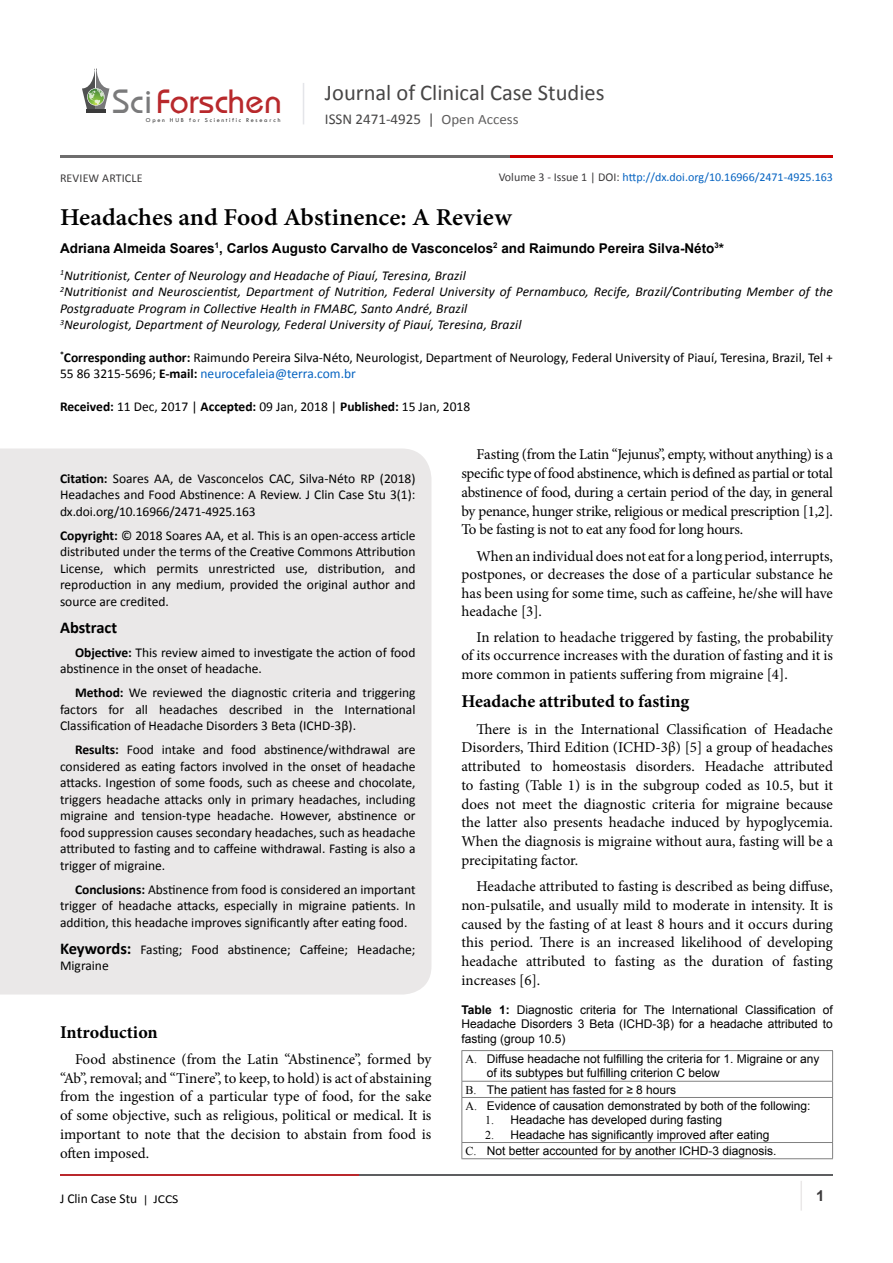
<style>
.page{position:relative;width:893px;height:1263px;background:#fff}
.page>*{position:absolute;margin:0;border:0;box-sizing:border-box;transform-origin:0 0}
.t1{font:35.1px "Opal";color:#b8292c}
.t2{font:600 24.15px "Minion Pro";color:#000;scale:1.05 1}
.t3{font:22.5px "Calibri";color:#474646}
.List_Paragraph{font:700 18px "Minion Pro";letter-spacing:-.005em;color:#000}
.List_Paragraph-2{font:700 16.5px "Calibri";color:#000}
.t4{font:15px/18.8px "Minion Pro";letter-spacing:-.005em;color:#000;text-align:justify}
.t5{font:15px "Calibri";color:#474646}
.t6{font:700 15px "Arial";color:#3c3a3b}
.List_Paragraph-3{font:13.5px/16.5px "Calibri";color:#000;text-align:justify}
.t7{font:italic 13.5px/16.5px "Calibri";letter-spacing:.01em;color:#000}
.t8{font:700 13.5px "Arial";color:#000}
.t9{font:12px/14.4px "Arial";color:#000}
.t10{font:12px "Calibri";color:#0563c1}
.t11{font:12px "Calibri";letter-spacing:.01em;color:#3c3a3b}
.t12{font:6.15px "Tw Cen";letter-spacing:.28em;color:#3a3a3a}
.s1{color:#7a7a7b}
.s2{font-size:14.25px;color:#605f5f}
.s3{color:#3c3a3b}
.s4{font-weight:700}
.s5{color:#0563c1}
.s6{font-weight:700;font-size:16.5px}
.s7{font-family:"Times New Roman"}
.s8{font-family:"Arial";font-size:10.8px}
.s9{font-size:12.15px}
</style>
<div class="page">
<hr style="left:86px;top:109px;width:19px;height:4px;background:#3a3a3a">
<svg style="left:82px;top:68px;width:27px;height:41px"></svg>
<hr style="left:303px;top:83px;width:1px;height:41px;background:#e4e5e9">
<hr style="left:800px;top:1181px;width:2px;height:29px;background:#eae8e8">
<hr style="left:60px;top:1174px;width:300px;height:2px;background:#b9282c">
<hr style="left:359px;top:1174px;width:474px;height:2px;background:#5d5e60">
<hr style="left:60px;top:155px;width:535px;height:2px;background:#6e6d6d">
<hr style="left:511px;top:155px;width:322px;height:2px;background:#ca0000">
<div style="left:0;top:448px;width:431px;height:546px;background:#eae8e8"></div>
<hr style="left:461px;top:1050px;width:372px;height:1px;background:#808080">
<hr style="left:461px;top:1051px;width:1px;height:30px;background:#808080">
<hr style="left:832px;top:1051px;width:1px;height:30px;background:#808080">
<hr style="left:461px;top:1081px;width:372px;height:1px;background:#808080">
<svg style="left:461px;top:1081px;width:1px;height:16px"></svg>
<svg style="left:832px;top:1081px;width:1px;height:16px"></svg>
<hr style="left:461px;top:1097px;width:372px;height:1px;background:#808080">
<hr style="left:461px;top:1098px;width:1px;height:44px;background:#808080">
<hr style="left:832px;top:1098px;width:1px;height:44px;background:#808080">
<hr style="left:461px;top:1142px;width:372px;height:1px;background:#808080">
<svg style="left:461px;top:1143px;width:1px;height:15px"></svg>
<svg style="left:832px;top:1143px;width:1px;height:15px"></svg>
<hr style="left:461px;top:1158px;width:372px;height:1px;background:#808080">
<p class="t1" style="left:113px;top:80px;width:171px"><span class="s1">Sci</span>Forschen</p>
<p class="t12" style="left:146px;top:116px;width:136px">Open HUB for Scientific Research</p>
<h3 class="t3" style="left:325px;top:78px;width:281px">Journal of Clinical Case Studies</h3>
<p class="t5" style="left:325px;top:110px;width:195px">ISSN 2471-4925 | <span class="s2">Open Access</span></p>
<p class="t10" style="left:499px;top:170px;width:336px"><span class="s3">Volume 3 - Issue 1 | DOI:</span> http://dx.doi.org/10.16966/2471-4925.163</p>
<p class="t11" style="left:60px;top:171px;width:84px">REVIEW ARTICLE</p>
<p class="t2" style="left:60px;top:200px;width:432px">Headaches and Food Abstinence: A Review</p>
<p class="t8" style="left:60px;top:239px;width:666px">Adriana Almeida Soares<sup>1</sup>, Carlos Augusto Carvalho de Vasconcelos<sup>2</sup> and Raimundo Pereira Silva-Néto<sup>3</sup>*</p>
<p class="t7" style="left:60px;top:266px;width:407px"><sup>1</sup>Nutritionist, Center of Neurology and Headache of Piauí, Teresina, Brazil</p>
<p class="t7" style="left:60px;top:283px;width:774px"><sup>2</sup>Nutritionist and Neuroscientist, Department of Nutrition, Federal University of Pernambuco, Recife, Brazil/Contributing Member of the<br>Postgraduate Program in Collective Health in FMABC, Santo André, Brazil</p>
<p class="t7" style="left:60px;top:316px;width:463px"><sup>3</sup>Neurologist, Department of Neurology, Federal University of Piauí, Teresina, Brazil</p>
<p class="List_Paragraph-3" style="left:60px;top:349px;width:774px"><sup>*</sup><span class="s4">Corresponding author:</span> Raimundo Pereira Silva-Néto, Neurologist, Department of Neurology, Federal University of Piauí, Teresina, Brazil, Tel +<br>55 86 3215-5696; <span class="s4">E-mail:</span> <span class="s5">neurocefaleia@terra.com.br</span></p>
<p class="List_Paragraph-3" style="left:60px;top:398px;width:412px"><span class="s4">Received:</span> 11 Dec, 2017 | <span class="s4">Accepted:</span> 09 Jan, 2018 | <span class="s4">Published:</span> 15 Jan, 2018</p>
<p class="List_Paragraph-3" style="left:60px;top:470px;width:357px"><span class="s4">Citation:</span> Soares AA, de Vasconcelos CAC, Silva-Néto RP (2018)<br>Headaches and Food Abstinence: A Review. J Clin Case Stu 3(1): dx.doi.org/10.16966/2471-4925.163</p>
<p class="List_Paragraph-3" style="left:60px;top:527px;width:357px"><span class="s4">Copyright:</span> © 2018 Soares AA, et al. This is an open-access article distributed under the terms of the Creative Commons Attribution License, which permits unrestricted use, distribution, and reproduction in any medium, provided the original author and source are credited.</p>
<p class="List_Paragraph-2" style="left:60px;top:617px;width:59px">Abstract</p>
<p class="List_Paragraph-3" style="left:60px;top:644px;width:357px;text-indent:15px"><span class="s4">Objective:</span> This review aimed to investigate the action of food abstinence in the onset of headache.</p>
<p class="List_Paragraph-3" style="left:60px;top:685px;width:357px;text-indent:15px"><span class="s4">Method:</span> We reviewed the diagnostic criteria and triggering factors for all headaches described in the International Classification of Headache Disorders 3 Beta (ICHD-3β).</p>
<p class="List_Paragraph-3" style="left:60px;top:742px;width:357px;text-indent:15px"><span class="s4">Results:</span> Food intake and food abstinence/withdrawal are considered as eating factors involved in the onset of headache attacks. Ingestion of some foods, such as cheese and chocolate, triggers headache attacks only in primary headaches, including migraine and tension-type headache. However, abstinence or food suppression causes secondary headaches, such as headache attributed to fasting and to caffeine withdrawal. Fasting is also a trigger of migraine.</p>
<p class="List_Paragraph-3" style="left:60px;top:881px;width:357px;text-indent:15px"><span class="s4">Conclusions:</span> Abstinence from food is considered an important trigger of headache attacks, especially in migraine patients. In addition, this headache improves significantly after eating food.</p>
<p class="List_Paragraph-3" style="left:60px;top:941px;width:357px"><span class="s6">Keywords:</span> Fasting; Food abstinence; Caffeine; Headache;<br>Migraine</p>
<p class="List_Paragraph" style="left:60px;top:1019px;width:99px">Introduction</p>
<p class="t4" style="left:60px;top:1050px;width:373px;text-indent:15px">Food abstinence (from the Latin “Abstinence”, formed by “Ab”, removal; and “Tinere”, to keep, to hold) is act of abstaining from the ingestion of a particular type of food, for the sake of some objective, such as religious, political or medical. It is important to note that the decision to abstain from food is often imposed.</p>
<p class="t4" style="left:461px;top:445px;width:373px;text-indent:15px">Fasting (from the Latin “Jejunus”, empty, without anything) is a specific type of food abstinence, which is defined as partial or total abstinence of food, during a certain period of the day, in general by penance, hunger strike, religious or medical prescription [1,2].<br>To be fasting is not to eat any food for long hours.</p>
<p class="t4" style="left:461px;top:547px;width:373px;text-indent:15px">When an individual does not eat for a long period, interrupts, postpones, or decreases the dose of a particular substance he has been using for some time, such as caffeine, he/she will have headache [3].</p>
<p class="t4" style="left:461px;top:628px;width:373px;text-indent:15px">In relation to headache triggered by fasting, the probability of its occurrence increases with the duration of fasting and it is more common in patients suffering from migraine [4].</p>
<p class="List_Paragraph" style="left:461px;top:689px;width:229px">Headache attributed to fasting</p>
<p class="t4" style="left:461px;top:719px;width:373px;text-indent:15px">There is in the International Classification of Headache Disorders, Third Edition (ICHD-3β) [5] a group of headaches attributed to homeostasis disorders. Headache attributed to fasting (Table 1) is in the subgroup coded as 10.5, but it does not meet the diagnostic criteria for migraine because the latter also presents headache induced by hypoglycemia.<br>When the diagnosis is migraine without aura, fasting will be a precipitating factor.</p>
<p class="t4" style="left:461px;top:877px;width:373px;text-indent:15px">Headache attributed to fasting is described as being diffuse, non-pulsatile, and usually mild to moderate in intensity. It is caused by the fasting of at least 8 hours and it occurs during this period. There is an increased likelihood of developing headache attributed to fasting as the duration of fasting increases [6].</p>
<p class="t9" style="left:461px;top:1002px;width:373px;text-align:justify"><span class="s4">Table 1:</span> Diagnostic criteria for The International Classification of Headache Disorders 3 Beta (ICHD-3β) for a headache attributed to fasting (group 10.5)</p>
<p class="t9" style="left:487px;top:1052px;width:334px;text-indent:-21px"><span class="s7">A.</span> Diffuse headache not fulfilling the criteria for 1. Migraine or any of its subtypes but fulfilling criterion C below</p>
<p class="t9" style="left:466px;top:1082px;width:212px"><span class="s7">B.</span> The patient has fasted for ≥ 8 hours</p>
<p class="t9" style="left:466px;top:1099px;width:346px"><span class="s7">A.</span> Evidence of causation demonstrated by both of the following:</p>
<p class="t9" style="left:485px;top:1113px;width:238px"><span class="s7">1.</span> Headache has developed during fasting</p>
<p class="t9" style="left:485px;top:1127px;width:286px"><span class="s7">2.</span> Headache has significantly improved after eating</p>
<p class="t9" style="left:466px;top:1144px;width:312px"><span class="s7">C.</span> Not better accounted for by another ICHD-3 diagnosis.</p>
<p class="List_Paragraph-3" style="left:60px;top:1190px;width:120px">J Clin Case Stu <span class="s8">|</span> <span class="s9">JCCS</span></p>
<p class="t6" style="left:816px;top:1186px;width:10px">1</p>
</div>
